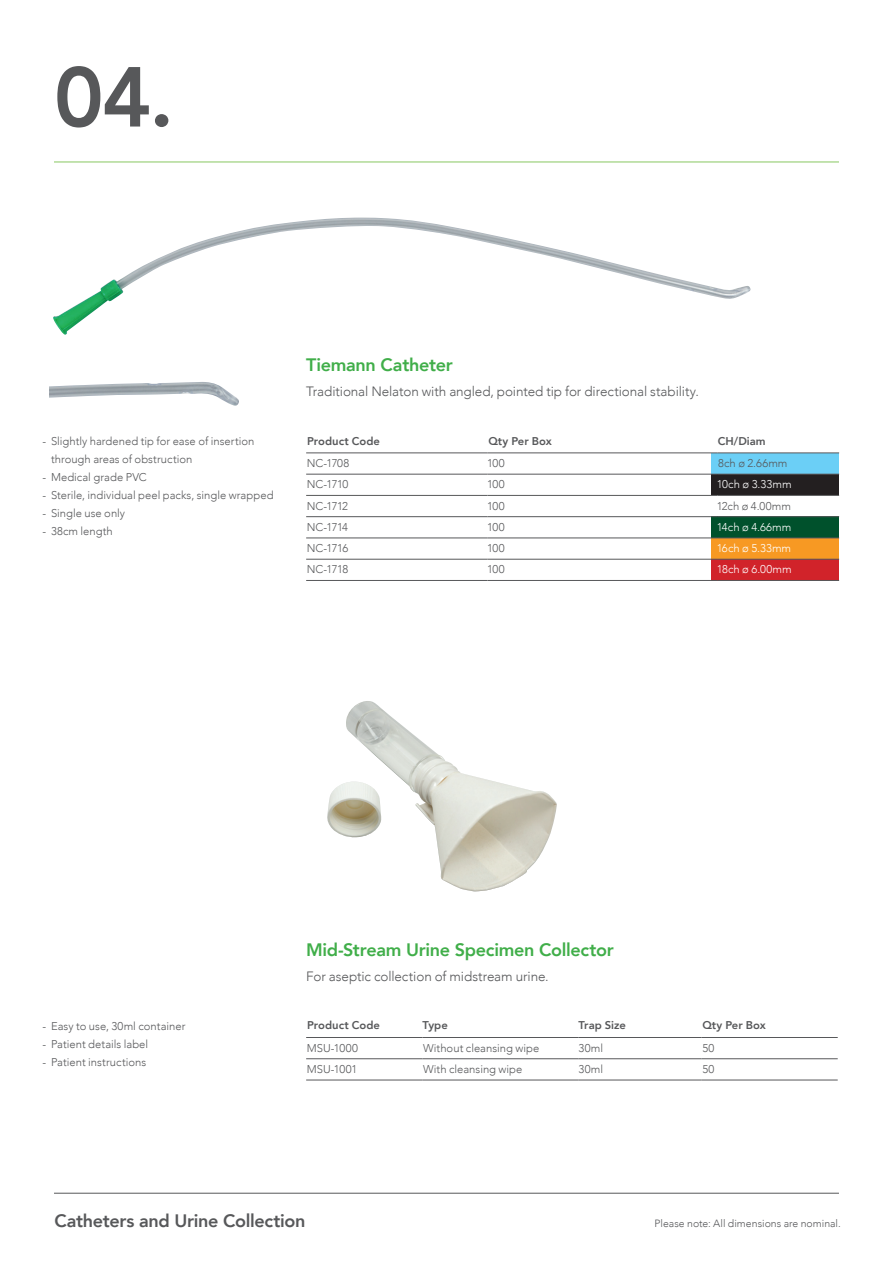
<style>
.page{position:relative;width:893px;height:1263px;background:#fff}
.page>*{position:absolute;margin:0;border:0;box-sizing:border-box;transform-origin:0 0}
.t1{font:800 84px "Avenir";color:#57585a}
.t2{font:800 18px "Avenir";letter-spacing:-.015em;color:#40ae49}
.t3{font:800 18px "Avenir";letter-spacing:-.015em;color:#57585a}
.t4{font:300 13.5px "Avenir";letter-spacing:-.005em;color:#57585a}
.t5{font:300 11.25px/18px "Avenir";color:#57585a}
.t6{font:800 11.25px "Avenir";color:#57585a}
.t7{font:300 11.25px "Avenir";letter-spacing:.01em;color:#fff}
.t8{font:300 10.5px "Avenir";color:#57585a}
</style>
<div class="page">
<hr style="left:54px;top:162px;width:785px;height:1px;background:#87c760">
<hr style="left:54px;top:1193px;width:785px;height:1px;background:#57585a">
<hr style="left:306px;top:1037px;width:116px;height:1px;background:#57585a">
<hr style="left:422px;top:1037px;width:156px;height:1px;background:#57585a">
<hr style="left:578px;top:1037px;width:124px;height:1px;background:#57585a">
<hr style="left:702px;top:1037px;width:136px;height:1px;background:#57585a">
<hr style="left:306px;top:1058px;width:116px;height:1px;background:#57585a">
<hr style="left:422px;top:1058px;width:156px;height:1px;background:#57585a">
<hr style="left:578px;top:1058px;width:124px;height:1px;background:#57585a">
<hr style="left:702px;top:1058px;width:136px;height:1px;background:#57585a">
<hr style="left:306px;top:1080px;width:116px;height:1px;background:#57585a">
<hr style="left:422px;top:1080px;width:156px;height:1px;background:#57585a">
<hr style="left:578px;top:1080px;width:124px;height:1px;background:#57585a">
<hr style="left:702px;top:1080px;width:136px;height:1px;background:#57585a">
<img style="left:327px;top:701px;width:230px;height:190px">
<div style="left:711px;top:453px;width:128px;height:21px;background:#6bcff6"></div>
<div style="left:711px;top:474px;width:128px;height:21px;background:#231f20"></div>
<div style="left:711px;top:517px;width:128px;height:21px;background:#00512c"></div>
<div style="left:711px;top:538px;width:128px;height:21px;background:#f79923"></div>
<div style="left:711px;top:559px;width:128px;height:21px;background:#d1232a"></div>
<img style="left:53px;top:218px;width:697px;height:117px">
<img style="left:49px;top:382px;width:190px;height:24px">
<hr style="left:306px;top:453px;width:182px;height:1px;background:#57585a">
<hr style="left:488px;top:453px;width:229px;height:1px;background:#57585a">
<hr style="left:717px;top:453px;width:122px;height:1px;background:#57585a">
<hr style="left:306px;top:474px;width:182px;height:1px;background:#57585a">
<hr style="left:488px;top:474px;width:229px;height:1px;background:#57585a">
<hr style="left:717px;top:474px;width:122px;height:1px;background:#57585a">
<hr style="left:306px;top:495px;width:182px;height:1px;background:#57585a">
<hr style="left:488px;top:495px;width:229px;height:1px;background:#57585a">
<hr style="left:717px;top:495px;width:122px;height:1px;background:#57585a">
<hr style="left:306px;top:516px;width:182px;height:1px;background:#57585a">
<hr style="left:488px;top:516px;width:229px;height:1px;background:#57585a">
<hr style="left:717px;top:516px;width:122px;height:1px;background:#57585a">
<hr style="left:306px;top:538px;width:182px;height:1px;background:#57585a">
<hr style="left:488px;top:538px;width:229px;height:1px;background:#57585a">
<hr style="left:717px;top:538px;width:122px;height:1px;background:#57585a">
<hr style="left:306px;top:559px;width:182px;height:1px;background:#57585a">
<hr style="left:488px;top:559px;width:229px;height:1px;background:#57585a">
<hr style="left:717px;top:559px;width:122px;height:1px;background:#57585a">
<hr style="left:306px;top:580px;width:182px;height:1px;background:#57585a">
<hr style="left:488px;top:580px;width:229px;height:1px;background:#57585a">
<hr style="left:717px;top:580px;width:122px;height:1px;background:#57585a">
<h1 class="t1" style="left:54px;top:32px;width:122px">04.</h1>
<p class="t5" style="left:51px;top:432px;width:205px;text-indent:-9px">- Slightly hardened tip for ease of insertion through areas of obstruction</p>
<p class="t5" style="left:43px;top:468px;width:106px">- Medical grade PVC</p>
<p class="t5" style="left:43px;top:486px;width:233px">- Sterile, individual peel packs, single wrapped</p>
<p class="t5" style="left:43px;top:504px;width:84px">- Single use only</p>
<p class="t5" style="left:43px;top:522px;width:72px">- 38cm length</p>
<h2 class="t2" style="left:306px;top:351px;width:148px">Tiemann Catheter</h2>
<p class="t4" style="left:306px;top:383px;width:394px">Traditional Nelaton with angled, pointed tip for directional stability.</p>
<p class="t6" style="left:307px;top:432px;width:75px">Product Code</p>
<p class="t6" style="left:488px;top:432px;width:65px">Qty Per Box</p>
<p class="t6" style="left:718px;top:432px;width:49px">CH/Diam</p>
<p class="t5" style="left:307px;top:454px;width:44px">NC-1708</p>
<p class="t5" style="left:487px;top:454px;width:19px">100</p>
<p class="t5" style="left:718px;top:454px;width:71px">8ch ø 2.66mm</p>
<p class="t5" style="left:307px;top:475px;width:43px">NC-1710</p>
<p class="t5" style="left:487px;top:475px;width:19px">100</p>
<p class="t7" style="left:717px;top:478px;width:76px">10ch ø 3.33mm</p>
<p class="t5" style="left:307px;top:497px;width:43px">NC-1712</p>
<p class="t5" style="left:487px;top:497px;width:19px">100</p>
<p class="t5" style="left:717px;top:497px;width:76px">12ch ø 4.00mm</p>
<p class="t5" style="left:307px;top:518px;width:43px">NC-1714</p>
<p class="t5" style="left:487px;top:518px;width:19px">100</p>
<p class="t7" style="left:717px;top:520px;width:76px">14ch ø 4.66mm</p>
<p class="t5" style="left:307px;top:539px;width:43px">NC-1716</p>
<p class="t5" style="left:487px;top:539px;width:19px">100</p>
<p class="t7" style="left:717px;top:542px;width:76px">16ch ø 5.33mm</p>
<p class="t5" style="left:307px;top:561px;width:43px">NC-1718</p>
<p class="t5" style="left:487px;top:561px;width:19px">100</p>
<p class="t7" style="left:717px;top:563px;width:77px">18ch ø 6.00mm</p>
<p class="t5" style="left:43px;top:1017px;width:144px">- Easy to use, 30ml container</p>
<p class="t5" style="left:43px;top:1035px;width:107px">- Patient details label</p>
<p class="t5" style="left:43px;top:1053px;width:105px">- Patient instructions</p>
<h2 class="t2" style="left:306px;top:936px;width:309px">Mid-Stream Urine Specimen Collector</h2>
<p class="t4" style="left:306px;top:968px;width:244px">For aseptic collection of midstream urine.</p>
<p class="t6" style="left:307px;top:1017px;width:75px">Product Code</p>
<p class="t6" style="left:423px;top:1017px;width:27px">Type</p>
<p class="t6" style="left:579px;top:1017px;width:49px">Trap Size</p>
<p class="t6" style="left:702px;top:1017px;width:65px">Qty Per Box</p>
<p class="t5" style="left:307px;top:1039px;width:52px">MSU-1000</p>
<p class="t5" style="left:423px;top:1039px;width:118px">Without cleansing wipe</p>
<p class="t5" style="left:579px;top:1039px;width:26px">30ml</p>
<p class="t5" style="left:702px;top:1039px;width:13px">50</p>
<p class="t5" style="left:307px;top:1060px;width:52px">MSU-1001</p>
<p class="t5" style="left:423px;top:1060px;width:101px">With cleansing wipe</p>
<p class="t5" style="left:579px;top:1060px;width:26px">30ml</p>
<p class="t5" style="left:702px;top:1060px;width:13px">50</p>
<h2 class="t3" style="left:54px;top:1206px;width:253px">Catheters and Urine Collection</h2>
<p class="t8" style="left:655px;top:1217px;width:188px">Please note: All dimensions are nominal.</p>
</div>
